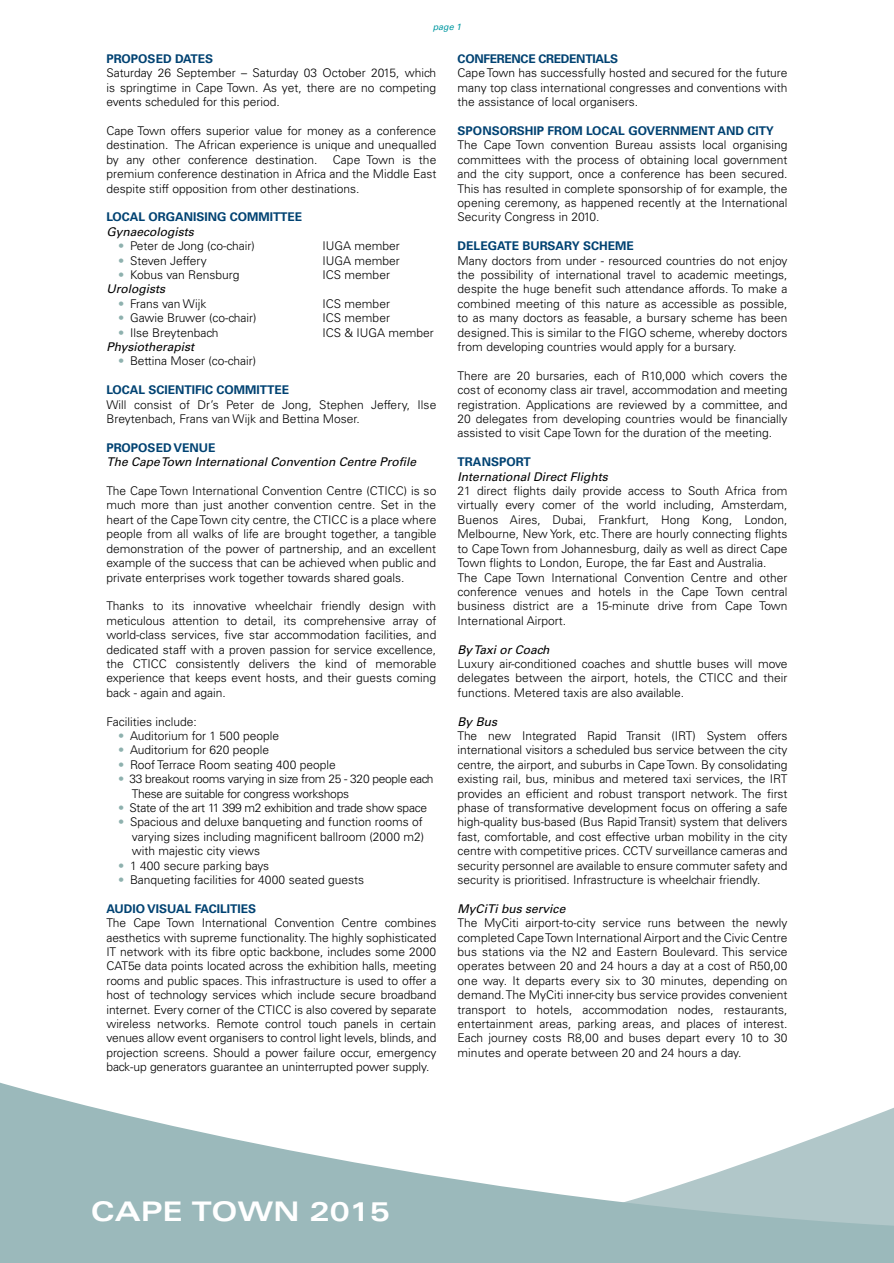
<style>
.page{position:relative;width:894px;height:1263px;background:#fff}
.page>*{position:absolute;margin:0;border:0;box-sizing:border-box;transform-origin:0 0}
.t1{font:700 expanded 27px "Univers LT Std";color:#fff}
.t2{font:300 12px/14.4px "Univers LT Std";color:#000;text-align:justify}
.t3{font:700 12px "Univers LT Std";color:#004272}
.t4{font:italic 12px "Univers LT Std";color:#000}
.t5{font:300 12px/14.4px "Univers LT Std";letter-spacing:-.025em;color:#000}
.t6{font:700 12px "Univers LT Std";letter-spacing:-.025em;color:#004272}
.t7{font:italic 9px "Univers LT Std";color:#0098a1}
.s1{font-weight:700;color:#8eb1ae}
</style>
<div class="page">
<svg style="left:0;top:1082px;width:893px;height:181px;fill:#9bb9bb"></svg>
<p class="t7" style="left:432px;top:22px;width:30px">page 1</p>
<p class="t3" style="left:106px;top:52px;width:108px">PROPOSED DATES</p>
<p class="t2" style="left:106px;top:66px;width:331px">Saturday 26 September – Saturday 03 October 2015, which is springtime in Cape Town. As yet, there are no competing events scheduled for this period.</p>
<p class="t2" style="left:106px;top:123px;width:331px">Cape Town offers superior value for money as a conference destination. The African experience is unique and unequalled by any other conference destination.</p>
<p class="t2" style="left:106px;top:152px;width:331px;text-indent:226px">Cape Town is the premium conference destination in Africa and the Middle East despite stiff opposition from other destinations.</p>
<p class="t3" style="left:106px;top:210px;width:197px">LOCAL ORGANISING COMMITTEE</p>
<p class="t4" style="left:106px;top:224px;width:89px">Gynaecologists</p>
<p class="t2" style="left:119px;top:239px;width:137px"><span class="s1">•</span> Peter de Jong (co-chair)</p>
<p class="t2" style="left:322px;top:239px;width:79px">IUGA member</p>
<p class="t2" style="left:119px;top:253px;width:89px"><span class="s1">•</span> Steven Jeffery</p>
<p class="t2" style="left:322px;top:253px;width:79px">IUGA member</p>
<p class="t2" style="left:119px;top:267px;width:122px"><span class="s1">•</span> Kobus van Rensburg</p>
<p class="t2" style="left:322px;top:267px;width:69px">ICS member</p>
<p class="t4" style="left:106px;top:282px;width:60px">Urologists</p>
<p class="t2" style="left:119px;top:296px;width:89px"><span class="s1">•</span> Frans van Wijk</p>
<p class="t2" style="left:322px;top:296px;width:69px">ICS member</p>
<p class="t2" style="left:119px;top:311px;width:139px"><span class="s1">•</span> Gawie Bruwer (co-chair)</p>
<p class="t2" style="left:322px;top:311px;width:69px">ICS member</p>
<p class="t2" style="left:119px;top:325px;width:101px"><span class="s1">•</span> Ilse Breytenbach</p>
<p class="t2" style="left:322px;top:325px;width:113px">ICS &amp; IUGA member</p>
<p class="t4" style="left:106px;top:340px;width:89px">Physiotherapist</p>
<p class="t2" style="left:119px;top:354px;width:138px"><span class="s1">•</span> Bettina Moser (co-chair)</p>
<p class="t3" style="left:106px;top:383px;width:184px">LOCAL SCIENTIFIC COMMITTEE</p>
<p class="t2" style="left:106px;top:397px;width:331px">Will consist of Dr’s Peter de Jong, Stephen Jeffery, Ilse<br>Breytenbach, Frans van Wijk and Bettina Moser.</p>
<p class="t3" style="left:106px;top:440px;width:111px">PROPOSED VENUE</p>
<p class="t4" style="left:106px;top:455px;width:311px">The Cape Town International Convention Centre Profile</p>
<p class="t2" style="left:106px;top:483px;width:331px">The Cape Town International Convention Centre (CTICC) is so much more than just another convention centre. Set in the heart of the Cape Town city centre, the CTICC is a place where people from all walks of life are brought together, a tangible demonstration of the power of partnership, and an excellent example of the success that can be achieved when public and private enterprises work together towards shared goals.</p>
<p class="t2" style="left:106px;top:599px;width:331px">Thanks to its innovative wheelchair friendly design with meticulous attention to detail, its comprehensive array of world-class services, five star accommodation facilities, and dedicated staff with a proven passion for service excellence, the CTICC consistently delivers the kind of memorable experience that keeps event hosts, and their guests coming back - again and again.</p>
<p class="t2" style="left:106px;top:714px;width:92px">Facilities include:</p>
<p class="t2" style="left:119px;top:728px;width:161px"><span class="s1">•</span> Auditorium for 1 500 people</p>
<p class="t2" style="left:119px;top:743px;width:151px"><span class="s1">•</span> Auditorium for 620 people</p>
<p class="t2" style="left:119px;top:757px;width:218px"><span class="s1">•</span> Roof Terrace Room seating 400 people</p>
<p class="t5" style="left:132px;top:771px;width:303px;text-indent:-13px"><span class="s1">•</span> 33 breakout rooms varying in size from 25 - 320 people each<br>These are suitable for congress workshops</p>
<p class="t5" style="left:119px;top:800px;width:309px"><span class="s1">•</span> State of the art 11 399 m2 exhibition and trade show space</p>
<p class="t2" style="left:132px;top:815px;width:293px;text-indent:-13px"><span class="s1">•</span> Spacious and deluxe banqueting and function rooms of varying sizes including magnificent ballroom (2000 m2) with majestic city views</p>
<p class="t2" style="left:119px;top:858px;width:152px"><span class="s1">•</span> 1 400 secure parking bays</p>
<p class="t2" style="left:119px;top:872px;width:246px"><span class="s1">•</span> Banqueting facilities for 4000 seated guests</p>
<p class="t3" style="left:106px;top:901px;width:151px">AUDIO VISUAL FACILITIES</p>
<p class="t2" style="left:106px;top:915px;width:331px">The Cape Town International Convention Centre combines aesthetics with supreme functionality. The highly sophisticated IT network with its fibre optic backbone, includes some 2000<br>CAT5e data points located across the exhibition halls, meeting rooms and public spaces. This infrastructure is used to offer a host of technology services which include secure broadband internet. Every corner of the CTICC is also covered by separate wireless networks. Remote control touch panels in certain venues allow event organisers to control light levels, blinds, and projection screens. Should a power failure occur, emergency back-up generators guarantee an uninterrupted power supply.</p>
<p class="t6" style="left:457px;top:52px;width:162px">CONFERENCE CREDENTIALS</p>
<p class="t2" style="left:457px;top:66px;width:331px">Cape Town has successfully hosted and secured for the future many top class international congresses and conventions with the assistance of local organisers.</p>
<p class="t3" style="left:457px;top:124px;width:318px">SPONSORSHIP FROM LOCAL GOVERNMENT AND CITY</p>
<p class="t2" style="left:457px;top:138px;width:331px">The Cape Town convention Bureau assists local organising committees with the process of obtaining local government and the city support, once a conference has been secured.<br>This has resulted in complete sponsorship of for example, the opening ceremony, as happened recently at the International Security Congress in 2010.</p>
<p class="t3" style="left:457px;top:239px;width:178px">DELEGATE BURSARY SCHEME</p>
<p class="t2" style="left:457px;top:253px;width:331px">Many doctors from under - resourced countries do not enjoy the possibility of international travel to academic meetings, despite the huge benefit such attendance affords. To make a combined meeting of this nature as accessible as possible, to as many doctors as feasable, a bursary scheme has been designed. This is similar to the FIGO scheme, whereby doctors from developing countries would apply for a bursary.</p>
<p class="t2" style="left:457px;top:368px;width:331px">There are 20 bursaries, each of R10,000 which covers the cost of economy class air travel, accommodation and meeting registration. Applications are reviewed by a committee, and 20 delegates from developing countries would be financially assisted to visit Cape Town for the duration of the meeting.</p>
<p class="t3" style="left:457px;top:455px;width:75px">TRANSPORT</p>
<p class="t4" style="left:457px;top:469px;width:152px">International Direct Flights</p>
<p class="t2" style="left:457px;top:483px;width:331px;text-align:left">21 direct flights daily provide access to South Africa from virtually every comer of the world including, Amsterdam, Buenos Aires, Dubai, Frankfurt, Hong Kong, London, Melbourne, New York, etc. There are hourly connecting flights to Cape Town from Johannesburg, daily as well as direct Cape Town flights to London, Europe, the far East and Australia.<br>The Cape Town International Convention Centre and other conference venues and hotels in the Cape Town central business district are a 15-minute drive from Cape Town International Airport.</p>
<p class="t4" style="left:457px;top:642px;width:93px">By Taxi or Coach</p>
<p class="t2" style="left:457px;top:656px;width:331px">Luxury air-conditioned coaches and shuttle buses will move delegates between the airport, hotels, the CTICC and their functions. Metered taxis are also available.</p>
<p class="t4" style="left:457px;top:714px;width:41px">By Bus</p>
<p class="t2" style="left:457px;top:728px;width:331px">The new Integrated Rapid Transit (IRT) System offers international visitors a scheduled bus service between the city centre, the airport, and suburbs in Cape Town. By consolidating existing rail, bus, minibus and metered taxi services, the IRT provides an efficient and robust transport network. The first phase of transformative development focus on offering a safe high-quality bus-based (Bus Rapid Transit) system that delivers fast, comfortable, and cost effective urban mobility in the city centre with competitive prices. CCTV surveillance cameras and security personnel are available to ensure commuter safety and security is prioritised. Infrastructure is wheelchair friendly.</p>
<p class="t4" style="left:457px;top:901px;width:109px">MyCiTi bus service</p>
<p class="t2" style="left:457px;top:915px;width:331px">The MyCiti airport-to-city service runs between the newly completed Cape Town International Airport and the Civic Centre bus stations via the N2 and Eastern Boulevard. This service operates between 20 and 24 hours a day at a cost of R50,00 one way. It departs every six to 30 minutes, depending on demand. The MyCiti inner-city bus service provides convenient transport to hotels, accommodation nodes, restaurants, entertainment areas, parking areas, and places of interest.<br>Each journey costs R8,00 and buses depart every 10 to 30 minutes and operate between 20 and 24 hours a day.</p>
<h1 class="t1" style="left:91px;top:1196px;width:300px">CAPE TOWN 2015</h1>
</div>
